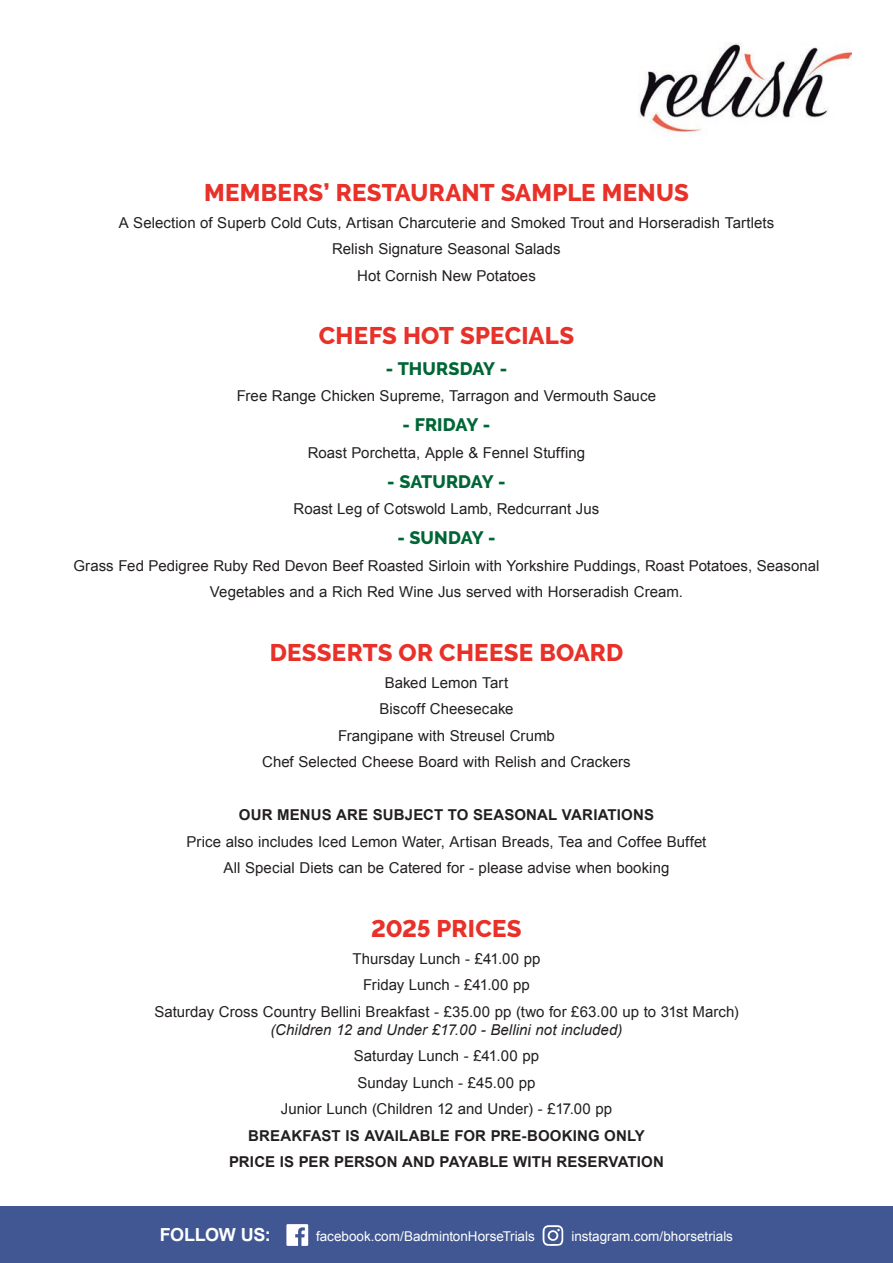
<style>
.page{position:relative;width:893px;height:1263px;background:#fff}
.page>*{position:absolute;margin:0;border:0;box-sizing:border-box;transform-origin:0 0}
.t1{font:800 24px "Raleway";letter-spacing:.01em;color:#e83129}
.t2{font:800 18px "Raleway";letter-spacing:.005em;color:#006636}
.t3{font:700 18px "Arial";letter-spacing:-.02em;color:#fff}
.t4{font:15px/26.5px "Arial";letter-spacing:.005em;color:#231f20;text-align:center}
.t5{font:700 15px/26.5px "Arial";letter-spacing:.005em;color:#231f20;text-align:center}
.t6{font:italic 15px "Arial";color:#231f20}
.t7{font:13.5px "Arial";letter-spacing:-.005em;color:#fff}
</style>
<div class="page">
<div style="left:0;top:1207px;width:893px;height:56px;background:#405793"></div>
<svg style="left:286px;top:1224px;width:22px;height:22px"></svg>
<svg style="left:543px;top:1225px;width:20px;height:21px"></svg>
<img style="left:638px;top:43px;width:213px;height:91px">
<h1 class="t1" style="left:204px;top:179px;width:486px">MEMBERS’ RESTAURANT SAMPLE MENUS</h1>
<p class="t4" style="left:119px;top:209px;width:657px">A Selection of Superb Cold Cuts, Artisan Charcuterie and Smoked Trout and Horseradish Tartlets<br>Relish Signature Seasonal Salads<br>Hot Cornish New Potatoes</p>
<h1 class="t1" style="left:319px;top:322px;width:257px">CHEFS HOT SPECIALS</h1>
<p class="t2" style="left:386px;top:358px;width:123px">- THURSDAY -</p>
<p class="t4" style="left:237px;top:383px;width:421px">Free Range Chicken Supreme, Tarragon and Vermouth Sauce</p>
<p class="t2" style="left:403px;top:415px;width:89px">- FRIDAY -</p>
<p class="t4" style="left:308px;top:439px;width:279px">Roast Porchetta, Apple &amp; Fennel Stuffing</p>
<p class="t2" style="left:387px;top:471px;width:120px">- SATURDAY -</p>
<p class="t4" style="left:294px;top:496px;width:307px">Roast Leg of Cotswold Lamb, Redcurrant Jus</p>
<p class="t2" style="left:397px;top:528px;width:100px">- SUNDAY -</p>
<p class="t4" style="left:73px;top:552px;width:748px">Grass Fed Pedigree Ruby Red Devon Beef Roasted Sirloin with Yorkshire Puddings, Roast Potatoes, Seasonal<br>Vegetables and a Rich Red Wine Jus served with Horseradish Cream.</p>
<h1 class="t1" style="left:270px;top:639px;width:355px">DESSERTS OR CHEESE BOARD</h1>
<p class="t4" style="left:262px;top:669px;width:370px">Baked Lemon Tart<br>Biscoff Cheesecake<br>Frangipane with Streusel Crumb<br>Chef Selected Cheese Board with Relish and Crackers</p>
<p class="t5" style="left:239px;top:802px;width:417px">OUR MENUS ARE SUBJECT TO SEASONAL VARIATIONS</p>
<p class="t4" style="left:187px;top:828px;width:521px">Price also includes Iced Lemon Water, Artisan Breads, Tea and Coffee Buffet<br>All Special Diets can be Catered for - please advise when booking</p>
<h1 class="t1" style="left:371px;top:915px;width:152px">2025 PRICES</h1>
<p class="t4" style="left:154px;top:945px;width:586px">Thursday Lunch - £41.00 pp<br>Friday Lunch - £41.00 pp<br>Saturday Cross Country Bellini Breakfast - £35.00 pp (two for £63.00 up to 31st March)</p>
<p class="t6" style="left:271px;top:1020px;width:353px">(Children 12 and Under £17.00 - Bellini not included)</p>
<p class="t4" style="left:281px;top:1043px;width:333px">Saturday Lunch - £41.00 pp<br>Sunday Lunch - £45.00 pp<br>Junior Lunch (Children 12 and Under) - £17.00 pp</p>
<p class="t5" style="left:229px;top:1122px;width:436px">BREAKFAST IS AVAILABLE FOR PRE-BOOKING ONLY<br>PRICE IS PER PERSON AND PAYABLE WITH RESERVATION</p>
<p class="t3" style="left:160px;top:1222px;width:112px">FOLLOW US:</p>
<p class="t7" style="left:316px;top:1227px;width:220px">facebook.com/BadmintonHorseTrials</p>
<p class="t7" style="left:571px;top:1227px;width:163px">instagram.com/bhorsetrials</p>
</div>
